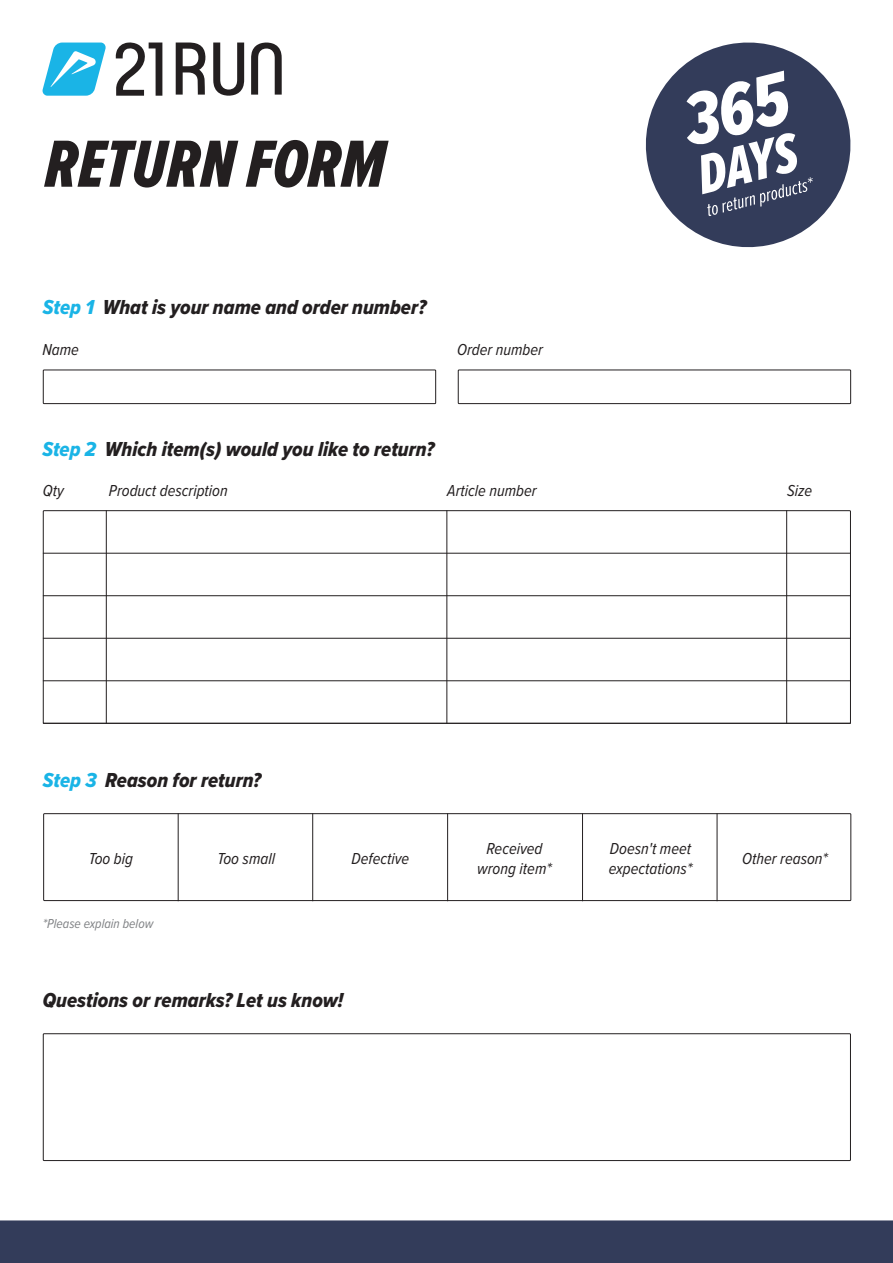
<style>
.page{position:relative;width:893px;height:1263px;background:#fff}
.page>*{position:absolute;margin:0;border:0;box-sizing:border-box;transform-origin:0 0}
.t1{font:69px "Proxima Nova Ex Cn Extrabld It";color:#231f20}
.t2{font:21px "Proxima Nova Cond Extrabld It";color:#231f20}
.t3{font:italic 16.5px/19.8px "Proxima Nova Cond";color:#231f20;text-align:center}
.t4{font:italic 13.5px "Proxima Nova Cond";color:#808285}
.s1{color:#1ab4e6}
</style>
<div class="page">
<div style="left:0;top:1220px;width:893px;height:43px;background:#333c5a"></div>
<div style="left:43px;top:370px;width:393px;height:34px;border:1px solid #231f20"></div>
<div style="left:458px;top:370px;width:393px;height:34px;border:1px solid #231f20"></div>
<div style="left:43px;top:1033px;width:808px;height:128px;border:1px solid #231f20"></div>
<hr style="left:43px;top:553px;width:808px;height:1px;background:#231f20">
<hr style="left:43px;top:595px;width:808px;height:1px;background:#231f20">
<hr style="left:43px;top:638px;width:808px;height:1px;background:#231f20">
<hr style="left:43px;top:680px;width:808px;height:1px;background:#231f20">
<hr style="left:43px;top:723px;width:808px;height:1px;background:#231f20">
<hr style="left:446px;top:510px;width:1px;height:214px;background:#231f20">
<hr style="left:106px;top:510px;width:1px;height:214px;background:#231f20">
<hr style="left:786px;top:510px;width:1px;height:214px;background:#231f20">
<svg style="left:645px;top:42px;width:206px;height:206px;fill:#333c5a"></svg>
<div style="left:43px;top:813px;width:808px;height:88px;border:1px solid #231f20"></div>
<hr style="left:447px;top:813px;width:1px;height:88px;background:#231f20">
<hr style="left:312px;top:813px;width:1px;height:88px;background:#231f20">
<hr style="left:178px;top:813px;width:1px;height:88px;background:#231f20">
<hr style="left:582px;top:813px;width:1px;height:88px;background:#231f20">
<hr style="left:717px;top:813px;width:1px;height:88px;background:#231f20">
<svg style="left:686px;top:71px;width:127px;height:145px"></svg>
<svg style="left:176px;top:43px;width:30px;height:52px"></svg>
<svg style="left:213px;top:43px;width:31px;height:53px"></svg>
<svg style="left:251px;top:42px;width:31px;height:53px"></svg>
<svg style="left:116px;top:42px;width:46px;height:54px"></svg>
<svg style="left:42px;top:42px;width:64px;height:54px"></svg>
<h1 class="t1" style="left:45px;top:114px;width:342px">RETURN FORM</h1>
<p class="t2" style="left:43px;top:292px;width:385px"><span class="s1">Step 1</span> What is your name and order number?</p>
<p class="t3" style="left:43px;top:339px;width:38px">Name</p>
<p class="t3" style="left:457px;top:339px;width:87px">Order number</p>
<p class="t2" style="left:43px;top:433px;width:393px"><span class="s1">Step 2</span> Which item(s) would you like to return?</p>
<p class="t3" style="left:43px;top:480px;width:22px">Qty</p>
<p class="t3" style="left:109px;top:480px;width:120px">Product description</p>
<p class="t3" style="left:447px;top:479px;width:91px">Article number</p>
<p class="t3" style="left:787px;top:480px;width:27px">Size</p>
<p class="t2" style="left:43px;top:765px;width:220px"><span class="s1">Step 3</span> Reason for return?</p>
<p class="t3" style="left:89px;top:847px;width:46px">Too big</p>
<p class="t3" style="left:217px;top:847px;width:59px">Too small</p>
<p class="t3" style="left:351px;top:847px;width:59px">Defective</p>
<p class="t3" style="left:477px;top:838px;width:76px">Received wrong item*</p>
<p class="t3" style="left:609px;top:838px;width:85px;text-align:left">Doesn't meet expectations*</p>
<p class="t3" style="left:742px;top:847px;width:87px">Other reason*</p>
<p class="t4" style="left:43px;top:913px;width:112px">*Please explain below</p>
<p class="t2" style="left:43px;top:985px;width:302px">Questions or remarks? Let us know!</p>
</div>
